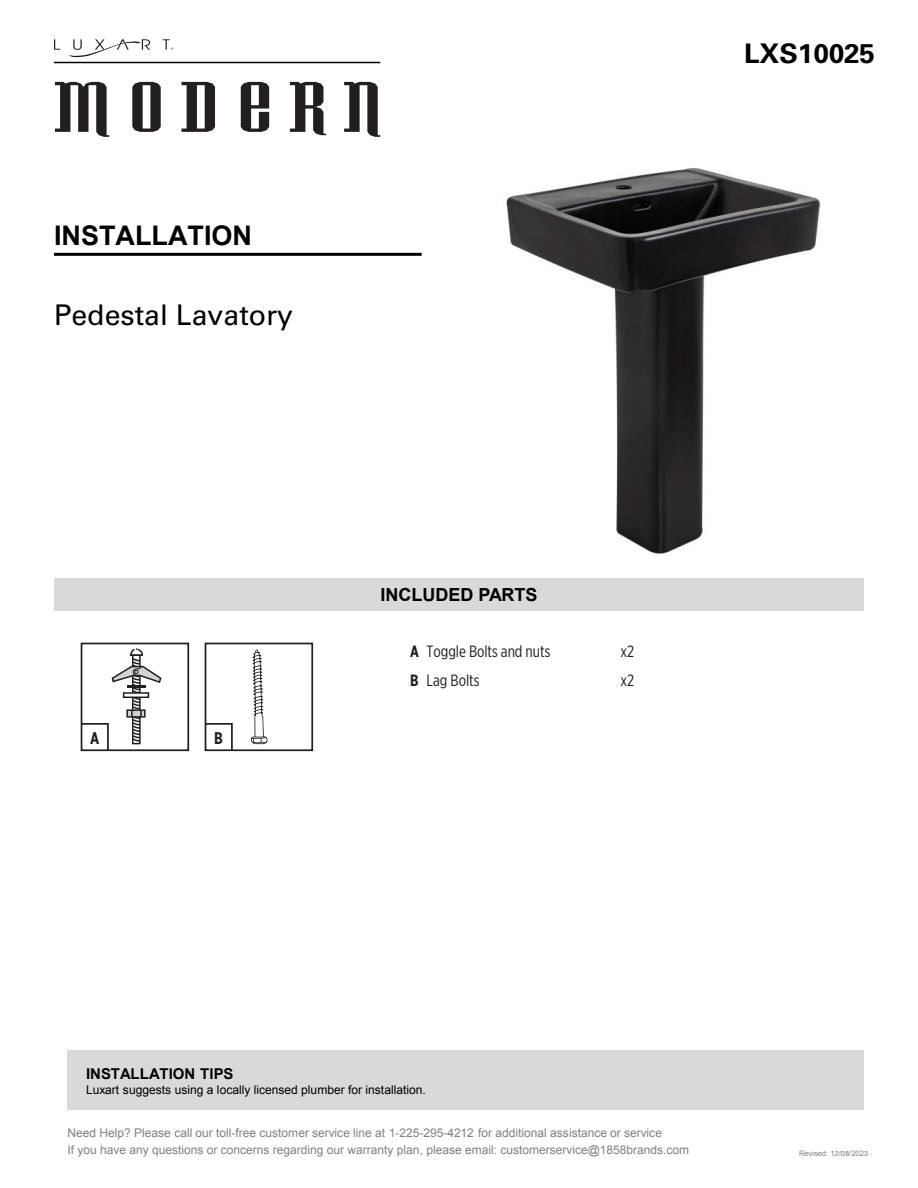
<style>
.page{position:relative;width:918px;height:1188px;background:#fff}
.page>*{position:absolute;margin:0;border:0;box-sizing:border-box;transform-origin:0 0}
.t1{font:28.5px "Univers LT Std";color:#000}
.t2{font:700 27px "Arial";color:#000}
.t3{font:700 27px "Univers LT Std";color:#000}
.t4{font:700 18px "Arial";color:#000}
.t5{font:700 16.95px "Gotham X Narrow";color:#231f20}
.t6{font:16.35px "Gotham X Narrow";letter-spacing:-.005em;color:#231f20}
.t7{font:700 15px "Arial";color:#000}
.t8{font:12px/17.1px "Arial";color:#808080}
.t9{font:12px "Arial";color:#000}
.t10{font:7.5px "Arial";letter-spacing:-.005em;color:#808080}
.s1{font-weight:700}
.s2{font-family:"Nimbus San"}
</style>
<div class="page">
<img style="left:405px;top:168px;width:416px;height:386px">
<hr style="left:54px;top:253px;width:368px;height:3px;background:#000">
<hr style="left:54px;top:62px;width:326px;height:1px;background:#000">
<svg style="left:54px;top:39px;width:6px;height:11px"></svg>
<svg style="left:69px;top:39px;width:81px;height:18px"></svg>
<svg style="left:163px;top:39px;width:10px;height:11px"></svg>
<svg style="left:55px;top:82px;width:54px;height:55px"></svg>
<svg style="left:132px;top:82px;width:29px;height:50px"></svg>
<svg style="left:181px;top:82px;width:34px;height:50px"></svg>
<svg style="left:241px;top:82px;width:28px;height:50px"></svg>
<svg style="left:290px;top:82px;width:36px;height:53px"></svg>
<svg style="left:344px;top:82px;width:36px;height:55px"></svg>
<div style="left:54px;top:578px;width:810px;height:33px;background:#d9d9d9"></div>
<div style="left:68px;top:1050px;width:796px;height:60px;background:#d9d9d9"></div>
<div style="left:81px;top:643px;width:108px;height:108px;border:2px solid #231f20"></div>
<div style="left:205px;top:643px;width:108px;height:108px;border:2px solid #231f20"></div>
<svg style="left:204px;top:722px;width:30px;height:30px"></svg>
<svg style="left:251px;top:650px;width:16px;height:94px"></svg>
<svg style="left:80px;top:646px;width:82px;height:106px"></svg>
<h2 class="t2" style="left:54px;top:218px;width:200px">INSTALLATION</h2>
<h1 class="t1" style="left:54px;top:298px;width:241px">Pedestal Lavatory</h1>
<h3 class="t5" style="left:90px;top:728px;width:11px">A</h3>
<h3 class="t5" style="left:214px;top:728px;width:10px">B</h3>
<h3 class="t4" style="left:380px;top:583px;width:159px">INCLUDED PARTS</h3>
<h3 class="t6" style="left:410px;top:642px;width:142px"><span class="s1">A</span> Toggle Bolts and nuts</h3>
<h3 class="t6" style="left:621px;top:642px;width:15px">x2</h3>
<h3 class="t6" style="left:410px;top:671px;width:71px"><span class="s1">B</span> Lag Bolts</h3>
<h3 class="t6" style="left:621px;top:671px;width:15px">x2</h3>
<h2 class="t3" style="left:744px;top:38px;width:133px">LXS10025</h2>
<p class="t7" style="left:86px;top:1064px;width:149px">INSTALLATION TIPS</p>
<p class="t9" style="left:86px;top:1082px;width:341px">Luxart suggests using a locally licensed plumber for installation.</p>
<p class="t8" style="left:67px;top:1124px;width:623px">Need Help? Please call our toll-free customer service line at 1-225-295-4212 for additional assistance or service<br>If you have any questions or concerns regarding our warranty plan, please email: customerservice@1858brands.com</p>
<p class="t10" style="left:799px;top:1148px;width:71px">Revised: 1<span class="s2">2</span>/<span class="s2">08</span>/202<span class="s2">3</span></p>
</div>
